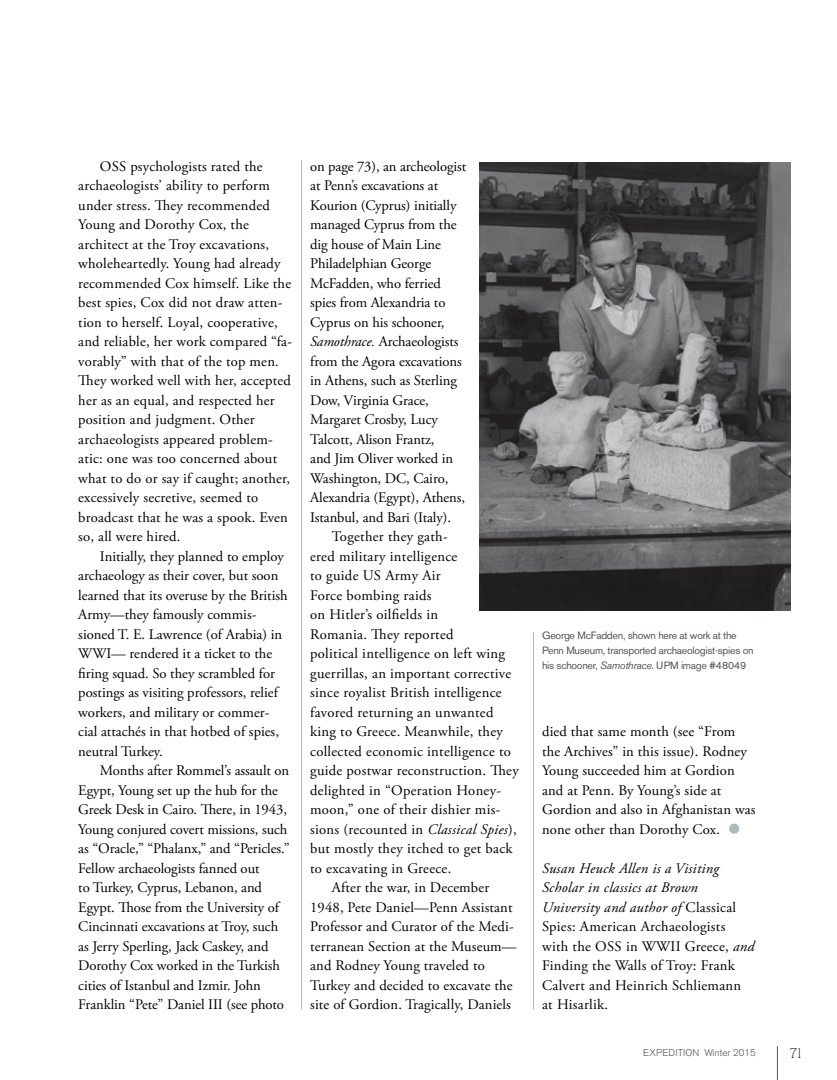
<style>
.page{position:relative;width:837px;height:1080px;background:#fff}
.page>*{position:absolute;margin:0;border:0;box-sizing:border-box;transform-origin:0 0}
.t1{font:14.7px/19.5px "Adobe Garamond Pro";letter-spacing:.01em;color:#000}
.t2{font:13.5px "Alexandria";color:#000}
.t3{font:10.5px/15px "Akzidenz Grotesk BE";letter-spacing:-.025em;color:#4d5557}
.t4{font:300 9.75px "Akzidenz Grotesk BE";color:#4d5557}
.s1{font-style:italic}
</style>
<div class="page">
<hr style="left:777px;top:1046px;width:1px;height:34px;background:#4d5557">
<img style="left:480px;top:163px;width:311px;height:448px">
<hr style="left:301px;top:160px;width:1px;height:850px;background:#adb8bf">
<hr style="left:533px;top:632px;width:1px;height:378px;background:#adb8bf">
<p class="t1" style="left:78px;top:157px;width:215px;text-indent:22px">OSS psychologists rated the archaeologists’ ability to perform under stress. They recommended<br>Young and Dorothy Cox, the architect at the Troy excavations, wholeheartedly. Young had already recommended Cox himself. Like the best spies, Cox did not draw atten&shy;tion to herself. Loyal, cooperative, and reliable, her work compared “fa&shy;vorably” with that of the top men.<br>They worked well with her, accepted her as an equal, and respected her position and judgment. Other archaeologists appeared problem&shy;atic: one was too concerned about what to do or say if caught; another, excessively secretive, seemed to broadcast that he was a spook. Even so, all were hired.</p>
<p class="t1" style="left:78px;top:547px;width:211px;text-indent:22px">Initially, they planned to employ archaeology as their cover, but soon learned that its overuse by the British Army—they famously commis&shy;sioned T. E. Lawrence (of Arabia) in WWI— rendered it a ticket to the firing squad. So they scrambled for postings as visiting professors, relief workers, and military or commer&shy;cial attachés in that hotbed of spies, neutral Turkey.</p>
<p class="t1" style="left:78px;top:761px;width:213px;text-indent:22px">Months after Rommel’s assault on Egypt, Young set up the hub for the Greek Desk in Cairo. There, in 1943, Young conjured covert missions, such as “Oracle,” “Phalanx,” and “Pericles.” Fellow archaeologists fanned out<br>to Turkey, Cyprus, Lebanon, and Egypt. Those from the University of Cincinnati excavations at Troy, such as Jerry Sperling, Jack Caskey, and Dorothy Cox worked in the Turkish cities of Istanbul and Izmir. John Franklin “Pete” Daniel III (see photo</p>
<p class="t1" style="left:310px;top:157px;width:158px">on page 73), an archeologist at Penn’s excavations at<br>Kourion (Cyprus) initially managed Cyprus from the dig house of Main Line<br>Philadelphian George<br>McFadden, who ferried spies from Alexandria to<br>Cyprus on his schooner,<br><span class="s1">Samothrace.</span> Archaeologists from the Agora excavations in Athens, such as Sterling<br>Dow, Virginia Grace,<br>Margaret Crosby, Lucy<br>Talcott, Alison Frantz,<br>and Jim Oliver worked in<br>Washington, DC, Cairo,<br>Alexandria (Egypt), Athens,<br>Istanbul, and Bari (Italy).</p>
<p class="t1" style="left:332px;top:527px;width:117px">Together they gath-</p>
<p class="t1" style="left:310px;top:547px;width:149px">ered military intelligence</p>
<p class="t1" style="left:310px;top:566px;width:132px">to guide US Army Air</p>
<p class="t1" style="left:310px;top:586px;width:123px">Force bombing raids</p>
<p class="t1" style="left:310px;top:605px;width:130px">on Hitler’s oilfields in</p>
<p class="t1" style="left:310px;top:625px;width:145px">Romania. They reported</p>
<p class="t1" style="left:310px;top:644px;width:196px">political intelligence on left wing</p>
<p class="t1" style="left:310px;top:664px;width:203px">guerrillas, an important corrective</p>
<p class="t1" style="left:310px;top:683px;width:193px">since royalist British intelligence</p>
<p class="t1" style="left:310px;top:703px;width:185px">favored returning an unwanted</p>
<p class="t1" style="left:310px;top:722px;width:194px">king to Greece. Meanwhile, they</p>
<p class="t1" style="left:310px;top:742px;width:202px">collected economic intelligence to</p>
<p class="t1" style="left:310px;top:761px;width:210px">guide postwar reconstruction. They</p>
<p class="t1" style="left:310px;top:781px;width:192px">delighted in “Operation Honey-</p>
<p class="t1" style="left:310px;top:800px;width:192px">moon,” one of their dishier mis-</p>
<p class="t1" style="left:310px;top:820px;width:208px">sions (recounted in <span class="s1">Classical Spies</span>),</p>
<p class="t1" style="left:310px;top:839px;width:204px">but mostly they itched to get back</p>
<p class="t1" style="left:310px;top:859px;width:143px">to excavating in Greece.</p>
<p class="t1" style="left:332px;top:878px;width:159px">After the war, in December</p>
<p class="t1" style="left:310px;top:898px;width:204px">1948, Pete Daniel—Penn Assistant</p>
<p class="t1" style="left:310px;top:917px;width:205px">Professor and Curator of the Medi-</p>
<p class="t1" style="left:310px;top:937px;width:208px">terranean Section at the Museum—</p>
<p class="t1" style="left:310px;top:956px;width:176px">and Rodney Young traveled to</p>
<p class="t1" style="left:310px;top:976px;width:204px">Turkey and decided to excavate the</p>
<p class="t1" style="left:310px;top:995px;width:202px">site of Gordion. Tragically, Daniels</p>
<p class="t3" style="left:542px;top:628px;width:213px">George McFadden, shown here at work at the<br>Penn Museum, transported archaeologist-spies on his schooner, <span class="s1">Samothrace</span>. UPM image #48049</p>
<p class="t1" style="left:542px;top:722px;width:215px">died that same month (see “From the Archives” in this issue). Rodney<br>Young succeeded him at Gordion and at Penn. By Young’s side at<br>Gordion and also in Afghanistan was none other than Dorothy Cox.</p>
<p class="t1" style="left:542px;top:859px;width:214px"><span class="s1">Susan Heuck Allen is a Visiting<br>Scholar in classics at Brown<br>University and author of</span> Classical<br>Spies: American Archaeologists with the OSS in WWII Greece, <span class="s1">and<br></span>Finding the Walls of Troy: Frank<br>Calvert and Heinrich Schliemann at Hisarlik.</p>
<p class="t4" style="left:643px;top:1047px;width:114px">EXPEDITION Winter 2015</p>
<p class="t2" style="left:790px;top:1046px;width:15px">71</p>
</div>
